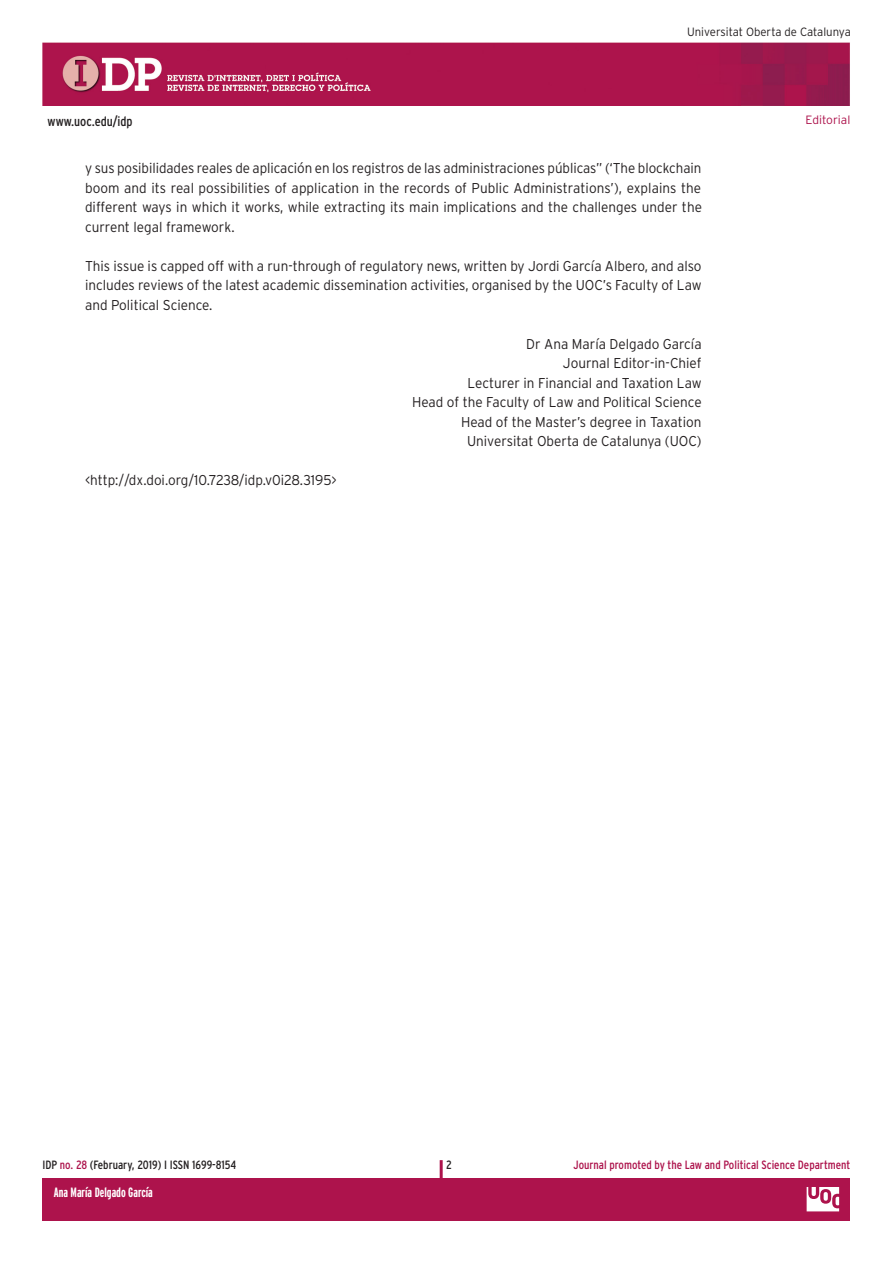
<style>
.page{position:relative;width:893px;height:1263px;background:#fff}
.page>*{position:absolute;margin:0;border:0;box-sizing:border-box;transform-origin:0 0}
.TEXTGENERAL{font:300 14.25px/19.5px "Interstate";color:#231f20;text-align:justify;scale:.95 1}
.TEXTGENERAL-2{font:300 14.25px/19.5px "Interstate";color:#231f20;text-align:justify;scale:.94 1}
.t1{font:700 extra-condensed 13.5px "Interstate";color:#fff}
.t2{font:condensed 13.5px "Interstate";color:#231f20}
.t3{font:condensed 12px "Interstate";color:#ad134c}
.t4{font:condensed 12px "Interstate";color:#231f20}
.t5{font:300 12px "Interstate";color:#231f20;scale:.95 1}
.t6{font:300 12px "Interstate";color:#ad134c}
.t7{font:700 extra-condensed 12px "Interstate";color:#fff}
.s1{color:#ad134c}
</style>
<div class="page">
<div style="left:43px;top:1178px;width:807px;height:42px;background:#ad134c"></div>
<hr style="left:440px;top:1160px;width:3px;height:44px;background:#ad134c">
<svg style="left:806px;top:1187px;width:34px;height:25px"></svg>
<img style="left:43px;top:43px;width:807px;height:63px">
<p class="t2" style="left:48px;top:113px;width:87px">www.uoc.edu/idp</p>
<p class="t5" style="left:687px;top:25px;width:174px">Universitat Oberta de Catalunya</p>
<p class="t6" style="left:805px;top:113px;width:46px">Editorial</p>
<p class="TEXTGENERAL-2" style="left:85px;top:158px;width:658px">y sus posibilidades reales de aplicación en los registros de las administraciones públicas” (‘The blockchain boom and its real possibilities of application in the records of Public Administrations’), explains the different ways in which it works, while extracting its main implications and the challenges under the current legal framework.</p>
<p class="TEXTGENERAL" style="left:85px;top:256px;width:651px">This issue is capped off with a run-through of regulatory news, written by Jordi García Albero, and also includes reviews of the latest academic dissemination activities, organised by the UOC’s Faculty of Law and Political Science.</p>
<p class="TEXTGENERAL" style="left:526px;top:334px;width:186px">Dr Ana María Delgado García</p>
<p class="TEXTGENERAL" style="left:563px;top:353px;width:147px">Journal Editor-in-Chief</p>
<p class="TEXTGENERAL" style="left:468px;top:373px;width:248px">Lecturer in Financial and Taxation Law</p>
<p class="TEXTGENERAL" style="left:412px;top:392px;width:306px">Head of the Faculty of Law and Political Science</p>
<p class="TEXTGENERAL" style="left:461px;top:412px;width:255px">Head of the Master’s degree in Taxation</p>
<p class="TEXTGENERAL" style="left:467px;top:431px;width:248px">Universitat Oberta de Catalunya (UOC)</p>
<p class="TEXTGENERAL" style="left:85px;top:470px;width:266px">&lt;http://dx.doi.org/10.7238/idp.v0i28.3195&gt;</p>
<p class="t4" style="left:446px;top:1158px;width:7px">2</p>
<p class="t4" style="left:43px;top:1158px;width:195px">IDP <span class="s1">no. 28</span> (February, 2019) I ISSN 1699-8154</p>
<p class="t3" style="left:573px;top:1158px;width:279px">Journal promoted by the Law and Political Science Department</p>
<p class="t1" style="left:54px;top:1185px;width:101px">Ana María Delgado García</p>
<p class="t7" style="left:59px;top:1185px;width:31px">Eloi Puig</p>
</div>
